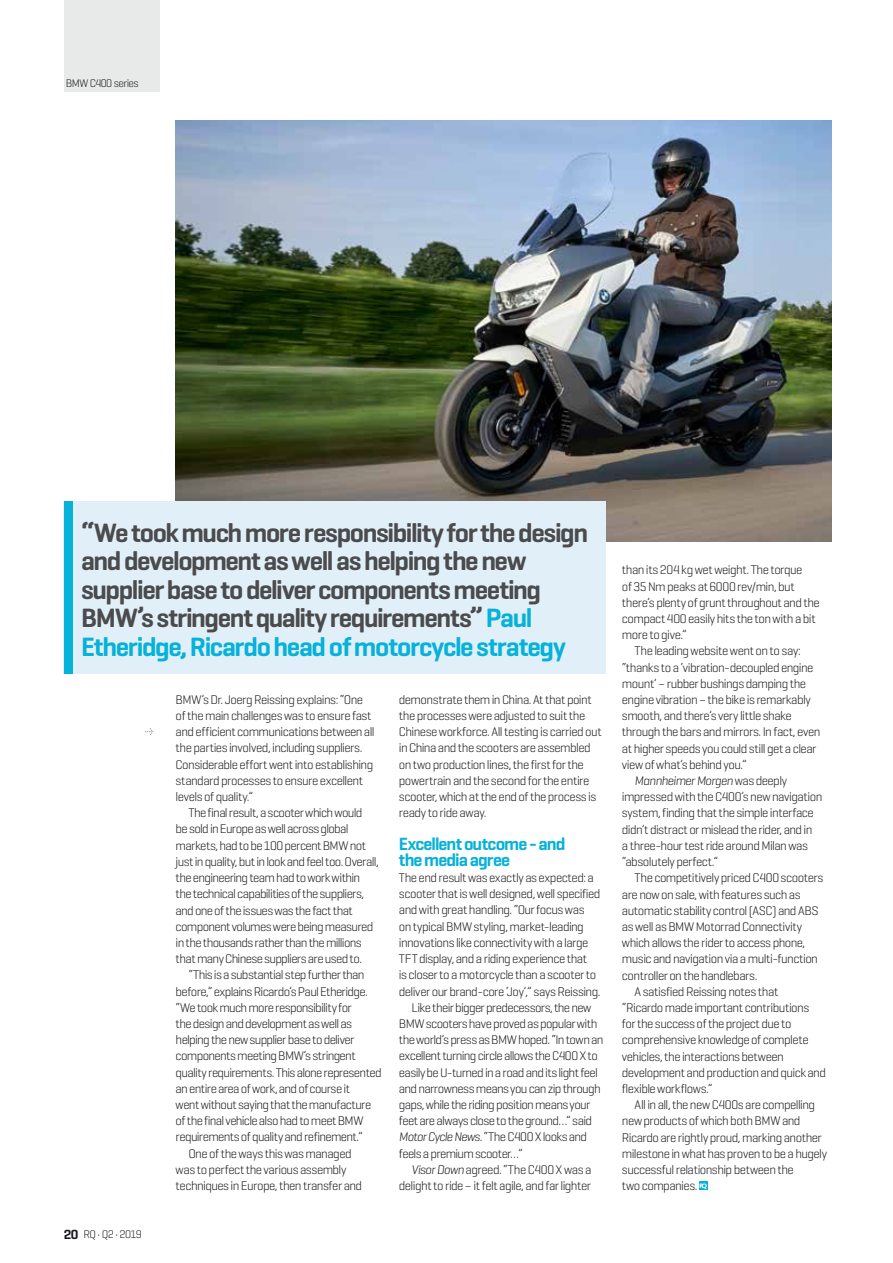
<style>
.page{position:relative;width:893px;height:1263px;background:#fff}
.page>*{position:absolute;margin:0;border:0;box-sizing:border-box;transform-origin:0 0}
.t1{font:600 27px/28.5px "Geogrotesque";letter-spacing:-.05em;color:#4b4b4d}
.t2{font:600 18px/16.2px "Geogrotesque";letter-spacing:-.05em;color:#06b1da}
.t3{font:300 12.75px/16.2px "Geogrotesque";letter-spacing:-.045em;color:#1a171c}
.t4{font:italic 300 12.75px "Geogrotesque";letter-spacing:-.045em;color:#1a171c}
.t5{font:300 11.25px "Geogrotesque";letter-spacing:-.05em;color:#1a171c}
.s1{color:#06b1da}
.s2{font-weight:600;font-size:13.5px}
.s3{font-style:italic}
.s4{font-style:normal}
</style>
<div class="page">
<svg style="left:699px;top:1182px;width:8px;height:8px"></svg>
<svg style="left:700px;top:1183px;width:7px;height:6px"></svg>
<svg style="left:145px;top:728px;width:8px;height:7px"></svg>
<img style="left:176px;top:121px;width:655px;height:421px">
<div style="left:64px;top:501px;width:542px;height:172px;background:#e1f0f8"></div>
<div style="left:64px;top:501px;width:8px;height:172px;background:#06b1da"></div>
<div style="left:64px;top:0;width:95px;height:91px;background:#e3e4e4"></div>
<p class="t5" style="left:66px;top:76px;width:74px">BMW C400 series</p>
<h1 class="t1" style="left:81px;top:518px;width:508px">“We took much more responsibility for the design and development as well as helping the new supplier base to deliver components meeting BMW’s stringent quality requirements”<span class="s1">Paul Etheridge, Ricardo head of motorcycle strategy</span></h1>
<p class="t5" style="left:64px;top:1227px;width:80px"><span class="s2">20</span> RQ • Q2 • 2019</p>
<p class="t3" style="left:176px;top:691px;width:201px">BMW’s Dr. Joerg Reissing explains: “One of the main challenges was to ensure fast and efficient communications between all the parties involved, including suppliers.<br>Considerable effort went into establishing standard processes to ensure excellent levels of quality.”</p>
<p class="t3" style="left:176px;top:804px;width:205px;text-indent:13px">The final result, a scooter which would<br>be sold in Europe as well across global markets, had to be 100 percent BMW not just in quality, but in look and feel too. Overall, the engineering team had to work within the technical capabilities of the suppliers, and one of the issues was the fact that component volumes were being measured in the thousands rather than the millions that many Chinese suppliers are used to.</p>
<p class="t3" style="left:188px;top:966px;width:178px">“This is a substantial step further than</p>
<p class="t3" style="left:176px;top:983px;width:194px">before,” explains Ricardo’s Paul Etheridge.</p>
<p class="t3" style="left:176px;top:999px;width:178px">“We took much more responsibility for</p>
<p class="t3" style="left:176px;top:1015px;width:178px">the design and development as well as</p>
<p class="t3" style="left:176px;top:1031px;width:180px">helping the new supplier base to deliver</p>
<p class="t3" style="left:176px;top:1047px;width:182px">components meeting BMW’s stringent</p>
<p class="t3" style="left:176px;top:1064px;width:208px">quality requirements. This alone represented</p>
<p class="t3" style="left:176px;top:1080px;width:176px">an entire area of work, and of course it</p>
<p class="t3" style="left:176px;top:1096px;width:197px">went without saying that the manufacture</p>
<p class="t3" style="left:176px;top:1112px;width:189px">of the final vehicle also had to meet BMW</p>
<p class="t3" style="left:176px;top:1128px;width:189px">requirements of quality and refinement.”</p>
<p class="t3" style="left:188px;top:1145px;width:165px">One of the ways this was managed</p>
<p class="t3" style="left:176px;top:1161px;width:172px">was to perfect the various assembly</p>
<p class="t3" style="left:176px;top:1177px;width:188px">techniques in Europe, then transfer and</p>
<p class="t3" style="left:399px;top:691px;width:204px">demonstrate them in China. At that point the processes were adjusted to suit the Chinese workforce. All testing is carried out in China and the scooters are assembled on two production lines, the first for the powertrain and the second for the entire scooter, which at the end of the process is ready to ride away.</p>
<h2 class="t2" style="left:399px;top:835px;width:168px">Excellent outcome - and the media agree</h2>
<p class="t3" style="left:399px;top:869px;width:197px">The end result was exactly as expected: a</p>
<p class="t3" style="left:399px;top:885px;width:203px">scooter that is well designed, well specified</p>
<p class="t3" style="left:399px;top:901px;width:187px">and with great handling. “Our focus was</p>
<p class="t3" style="left:399px;top:918px;width:187px">on typical BMW styling, market-leading</p>
<p class="t3" style="left:399px;top:934px;width:191px">innovations like connectivity with a large</p>
<p class="t3" style="left:399px;top:950px;width:190px">TFT display, and a riding experience that</p>
<p class="t3" style="left:399px;top:966px;width:199px">is closer to a motorcycle than a scooter to</p>
<p class="t3" style="left:399px;top:983px;width:203px">deliver our brand-core ‘Joy’,” says Reissing.</p>
<p class="t3" style="left:412px;top:999px;width:181px">Like their bigger predecessors, the new</p>
<p class="t3" style="left:399px;top:1015px;width:200px">BMW scooters have proved as popular with</p>
<p class="t3" style="left:399px;top:1031px;width:206px">the world’s press as BMW hoped. “In town an</p>
<p class="t3" style="left:399px;top:1047px;width:200px">excellent turning circle allows the C400 X to</p>
<p class="t3" style="left:399px;top:1064px;width:200px">easily be U-turned in a road and its light feel</p>
<p class="t3" style="left:399px;top:1080px;width:203px">and narrowness means you can zip through</p>
<p class="t3" style="left:399px;top:1096px;width:193px">gaps, while the riding position means your</p>
<p class="t3" style="left:399px;top:1112px;width:195px">feet are always close to the ground…” said</p>
<p class="t3" style="left:399px;top:1128px;width:190px"><span class="s3">Motor Cycle News</span>. “The C400 X looks and</p>
<p class="t3" style="left:399px;top:1145px;width:126px">feels a premium scooter…”</p>
<p class="t3" style="left:412px;top:1161px;width:181px"><span class="s3">Visor Down</span> agreed. “The C400 X was a</p>
<p class="t3" style="left:399px;top:1177px;width:194px">delight to ride – it felt agile, and far lighter</p>
<p class="t3" style="left:622px;top:561px;width:199px">than its 204 kg wet weight. The torque<br>of 35 Nm peaks at 6000 rev/min, but there’s plenty of grunt throughout and the compact 400 easily hits the ton with a bit more to give.”</p>
<p class="t3" style="left:635px;top:642px;width:168px">The leading website went on to say:</p>
<p class="t3" style="left:622px;top:659px;width:193px">“thanks to a ‘vibration-decoupled engine</p>
<p class="t3" style="left:622px;top:675px;width:186px">mount’ – rubber bushings damping the</p>
<p class="t3" style="left:622px;top:691px;width:191px">engine vibration – the bike is remarkably</p>
<p class="t3" style="left:622px;top:707px;width:171px">smooth, and there’s very little shake</p>
<p class="t3" style="left:622px;top:724px;width:200px">through the bars and mirrors. In fact, even</p>
<p class="t3" style="left:622px;top:740px;width:196px">at higher speeds you could still get a clear</p>
<p class="t3" style="left:622px;top:756px;width:127px">view of what’s behind you.”</p>
<p class="t4" style="left:635px;top:773px;width:154px">Mannheimer Morgen <span class="s4">was deeply</span></p>
<p class="t3" style="left:622px;top:788px;width:202px">impressed with the C400’s new navigation</p>
<p class="t3" style="left:622px;top:805px;width:193px">system, finding that the simple interface</p>
<p class="t3" style="left:622px;top:821px;width:192px">didn’t distract or mislead the rider, and in</p>
<p class="t3" style="left:622px;top:837px;width:188px">a three-hour test ride around Milan was</p>
<p class="t3" style="left:622px;top:853px;width:98px">“absolutely perfect.”</p>
<p class="t3" style="left:635px;top:869px;width:190px">The competitively priced C400 scooters</p>
<p class="t3" style="left:622px;top:886px;width:180px">are now on sale, with features such as</p>
<p class="t3" style="left:622px;top:902px;width:198px">automatic stability control (ASC) and ABS</p>
<p class="t3" style="left:622px;top:918px;width:182px">as well as BMW Motorrad Connectivity</p>
<p class="t3" style="left:622px;top:934px;width:185px">which allows the rider to access phone,</p>
<p class="t3" style="left:622px;top:950px;width:198px">music and navigation via a multi-function</p>
<p class="t3" style="left:622px;top:967px;width:137px">controller on the handlebars.</p>
<p class="t3" style="left:635px;top:983px;width:145px">A satisfied Reissing notes that</p>
<p class="t3" style="left:622px;top:999px;width:189px">“Ricardo made important contributions</p>
<p class="t3" style="left:622px;top:1015px;width:171px">for the success of the project due to</p>
<p class="t3" style="left:622px;top:1031px;width:188px">comprehensive knowledge of complete</p>
<p class="t3" style="left:622px;top:1048px;width:163px">vehicles, the interactions between</p>
<p class="t3" style="left:622px;top:1064px;width:206px">development and production and quick and</p>
<p class="t3" style="left:622px;top:1080px;width:92px">flexible workflows.”</p>
<p class="t3" style="left:635px;top:1096px;width:182px">All in all, the new C400s are compelling</p>
<p class="t3" style="left:622px;top:1112px;width:180px">new products of which both BMW and</p>
<p class="t3" style="left:622px;top:1129px;width:202px">Ricardo are rightly proud, marking another</p>
<p class="t3" style="left:622px;top:1145px;width:207px">milestone in what has proven to be a hugely</p>
<p class="t3" style="left:622px;top:1161px;width:173px">successful relationship between the</p>
<p class="t3" style="left:622px;top:1177px;width:77px">two companies.</p>
</div>
